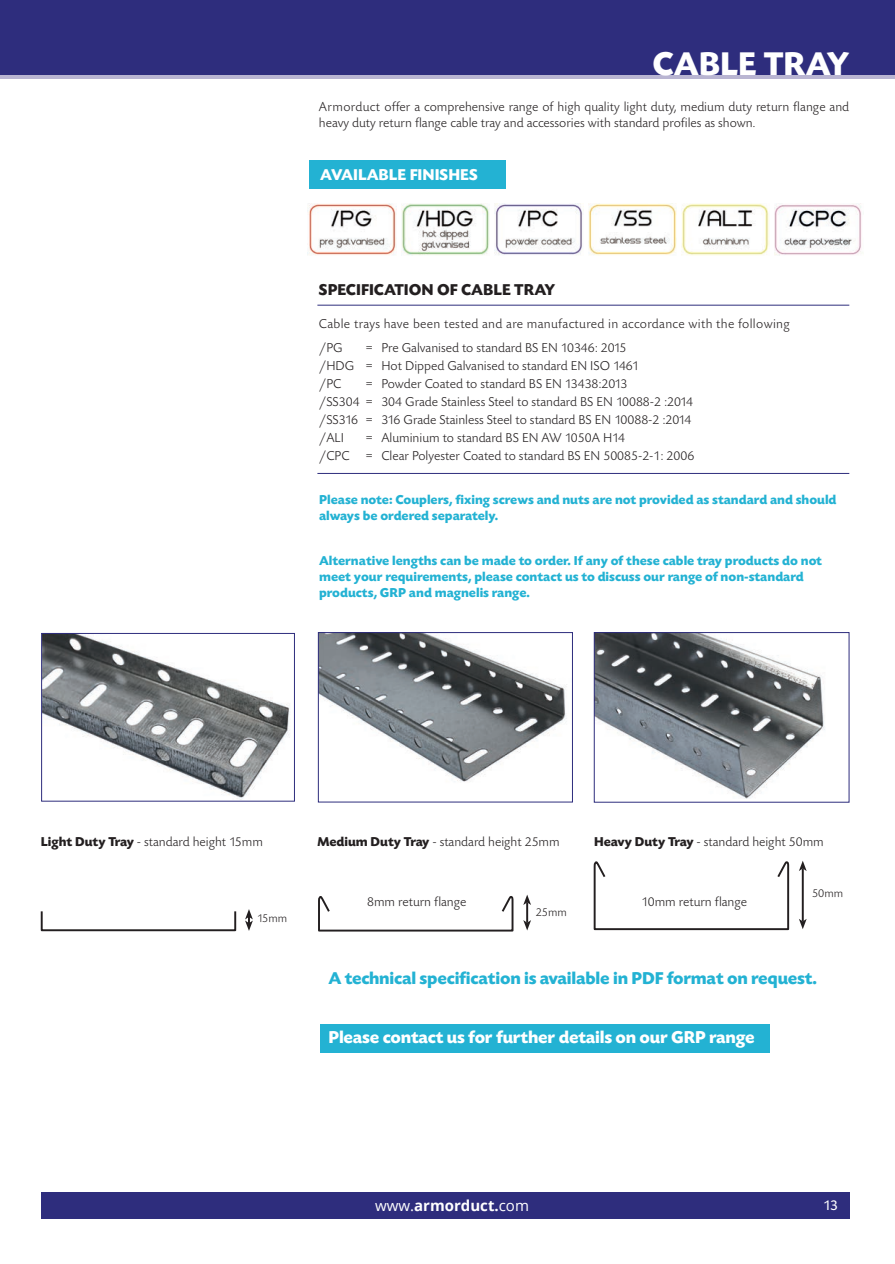
<style>
.page{position:relative;width:895px;height:1264px;background:#fff}
.page>*{position:absolute;margin:0;border:0;box-sizing:border-box;transform-origin:0 0}
.t1{font:700 34.5px "Today SB";color:#fff}
.t2{font:700 18px "Today SB";letter-spacing:-.01em;color:#23b2d3}
.t3{font:700 18px "Today SB";letter-spacing:-.01em;color:#fff}
.t4{font:700 16.5px "Today SB";color:#231f20}
.t5{font:700 16.5px "Today SB";color:#fff}
.t6{font:700 15px "Open Sans";color:#fff}
.t7{font:15px "Today SB";color:#fff}
.t8{font:300 13.5px/18px "Today SB";color:#231f20}
.t9{font:700 13.5px/16.2px "Today SB";color:#23b2d3}
.t10{font:300 13.5px/24px "Today SB";letter-spacing:.025em;color:#231f20}
.t11{font:300 12px "Today SB";color:#231f20}
.s1{font-weight:700}
.s2{font-weight:400}
</style>
<div class="page">
<div style="left:0;top:0;width:894px;height:79px;background:#b9b5d2"></div>
<div style="left:0;top:0;width:894px;height:75px;background:#2e2d7d"></div>
<hr style="left:317px;top:473px;width:532px;height:1px;background:#2e2d7d">
<hr style="left:317px;top:305px;width:532px;height:1px;background:#2e2d7d">
<img style="left:320px;top:634px;width:247px;height:148px">
<div style="left:318px;top:632px;width:254px;height:170px;border:1px solid #2e2d7d"></div>
<img style="left:596px;top:634px;width:229px;height:164px">
<div style="left:594px;top:632px;width:255px;height:170px;border:1px solid #2e2d7d"></div>
<div style="left:41px;top:910px;width:195px;height:21px;border:2px solid #231f20"></div>
<svg style="left:245px;top:909px;width:8px;height:21px"></svg>
<svg style="left:318px;top:896px;width:196px;height:35px"></svg>
<hr style="left:526px;top:902px;width:2px;height:20px;background:#231f20">
<svg style="left:523px;top:919px;width:8px;height:11px"></svg>
<svg style="left:523px;top:894px;width:8px;height:10px"></svg>
<svg style="left:593px;top:861px;width:196px;height:68px"></svg>
<hr style="left:801px;top:868px;width:2px;height:53px;background:#231f20">
<svg style="left:799px;top:861px;width:7px;height:9px"></svg>
<svg style="left:799px;top:918px;width:7px;height:11px"></svg>
<div style="left:41px;top:1192px;width:808px;height:26px;background:#2e2d7d"></div>
<div style="left:309px;top:160px;width:197px;height:29px;background:#23b2d3"></div>
<div style="left:320px;top:1023px;width:449px;height:29px;background:#23b2d3"></div>
<img style="left:43px;top:635px;width:247px;height:164px">
<div style="left:41px;top:633px;width:253px;height:168px;border:1px solid #2e2d7d"></div>
<img style="left:307px;top:203px;width:90px;height:52px">
<img style="left:401px;top:203px;width:88px;height:52px">
<img style="left:494px;top:203px;width:89px;height:52px">
<img style="left:588px;top:203px;width:88px;height:52px">
<img style="left:681px;top:203px;width:88px;height:52px">
<img style="left:774px;top:203px;width:88px;height:53px">
<h1 class="t1" style="left:652px;top:43px;width:198px">CABLE TRAY</h1>
<p class="t8" style="left:319px;top:98px;width:531px;line-height:16.5px">Armorduct offer a comprehensive range of high quality light duty, medium duty return flange and heavy duty return flange cable tray and accessories with standard profiles as shown.</p>
<p class="t5" style="left:320px;top:164px;width:159px">AVAILABLE FINISHES</p>
<p class="t4" style="left:319px;top:279px;width:238px">SPECIFICATION OF CABLE TRAY</p>
<p class="t10" style="left:319px;top:311px;width:472px">Cable trays have been tested and are manufactured in accordance with the following /PG</p>
<p class="t8" style="left:319px;top:338px;width:321px;text-indent:47px">= Pre Galvanised to standard BS EN 10346: 2015 /HDG = Hot Dipped Galvanised to standard EN ISO 1461 /PC</p>
<p class="t8" style="left:319px;top:374px;width:375px;text-indent:47px">= Powder Coated to standard BS EN 13438:2013<br>/SS304 = 304 Grade Stainless Steel to standard BS EN 10088-2 :2014 /SS316 = 316 Grade Stainless Steel to standard BS EN 10088-2 :2014 /ALI</p>
<p class="t8" style="left:319px;top:428px;width:377px;text-indent:47px">= Aluminium to standard BS EN AW 1050A H14<br>/CPC = Clear Polyester Coated to standard BS EN 50085-2-1: 2006</p>
<p class="t9" style="left:319px;top:491px;width:519px">Please note: Couplers, fixing screws and nuts are not provided as standard and should always be ordered separately.</p>
<p class="t9" style="left:319px;top:552px;width:504px">Alternative lengths can be made to order. If any of these cable tray products do not meet your requirements, please contact us to discuss our range of non-standard products, GRP and magnelis range.</p>
<p class="t8" style="left:41px;top:831px;width:223px"><span class="s1">Light Duty Tray</span> - standard height 15mm</p>
<p class="t8" style="left:317px;top:831px;width:244px"><span class="s1">Medium Duty Tray</span> - standard height 25mm</p>
<p class="t8" style="left:594px;top:831px;width:231px"><span class="s1">Heavy Duty Tray</span> - standard height 50mm</p>
<p class="t11" style="left:257px;top:910px;width:31px">15mm</p>
<p class="t8" style="left:367px;top:892px;width:101px">8mm return flange</p>
<p class="t8" style="left:641px;top:892px;width:107px">10mm return flange</p>
<p class="t11" style="left:535px;top:905px;width:33px">25mm</p>
<p class="t11" style="left:811px;top:886px;width:33px">50mm</p>
<h2 class="t2" style="left:328px;top:967px;width:490px">A technical specification is available in PDF format on request.</h2>
<h2 class="t3" style="left:328px;top:1026px;width:427px">Please contact us for further details on our GRP range</h2>
<p class="t6" style="left:375px;top:1194px;width:155px"><span class="s2">www.</span>armorduct.<span class="s2">com</span></p>
<p class="t7" style="left:823px;top:1196px;width:16px">13</p>
</div>
